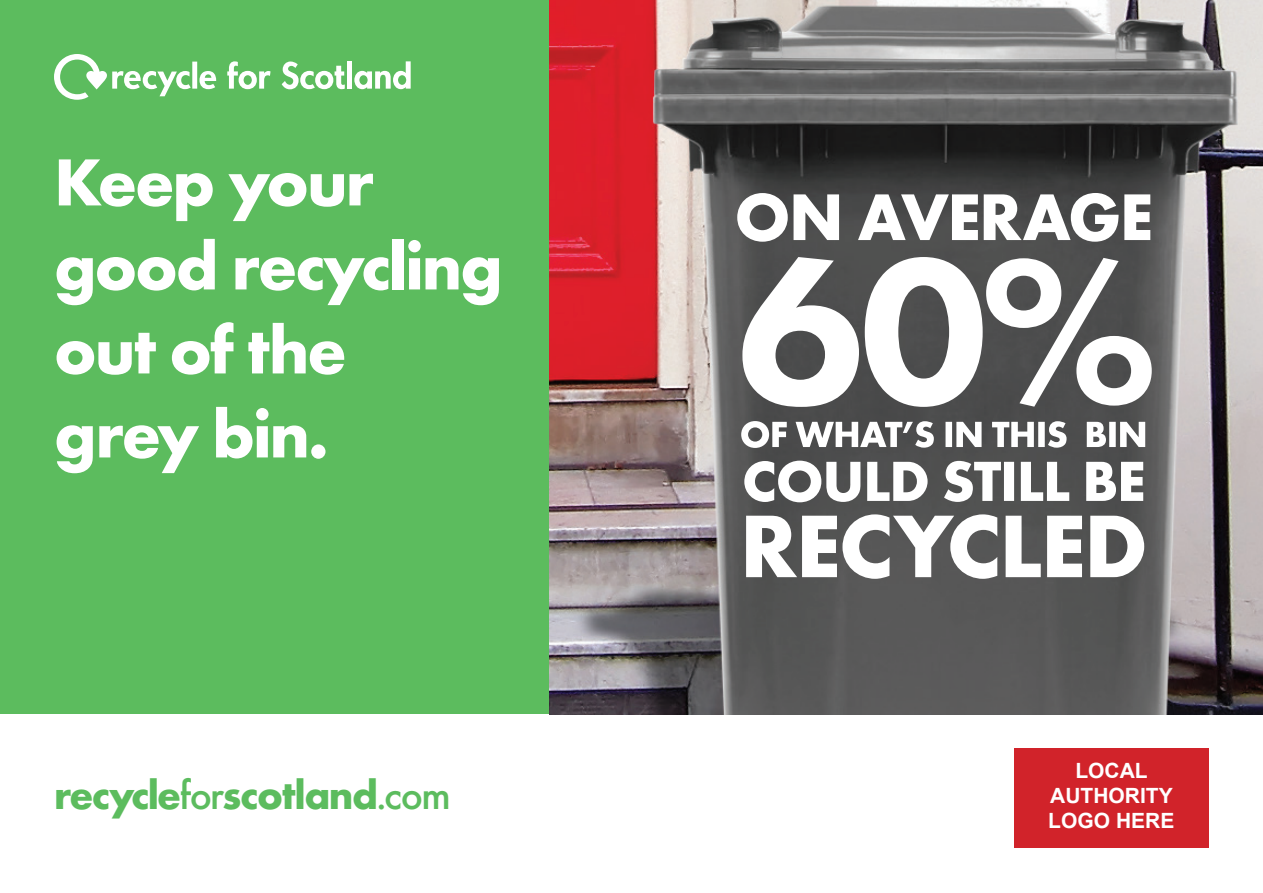
<style>
.page{position:relative;width:1263px;height:893px;background:#fff}
.page>*{position:absolute;margin:0;border:0;box-sizing:border-box;transform-origin:0 0}
.t1{font:800 215.1px "Futura PT";color:#fff}
.t2{font:700 69px/84px "Futura EF";letter-spacing:-.03em;color:#fff}
.t3{font:700 42px "Futura EF";letter-spacing:-.03em;color:#5cbc5e}
.t4{font:700 21px/25.2px "Arial";color:#fff;text-align:center}
.s1{font-weight:500}
</style>
<div class="page">
<div style="left:0;top:0;width:1263px;height:744px;background:#5cbc5e"></div>
<div style="left:0;top:714px;width:1263px;height:179px;background:#fff"></div>
<svg style="left:227px;top:61px;width:44px;height:28px"></svg>
<svg style="left:282px;top:62px;width:63px;height:27px"></svg>
<div style="left:347px;top:61px;width:5px;height:28px;background:#fff"></div>
<svg style="left:354px;top:61px;width:57px;height:28px"></svg>
<svg style="left:54px;top:54px;width:162px;height:46px"></svg>
<img style="left:549px;top:0;width:714px;height:714px">
<div style="left:1014px;top:748px;width:195px;height:100px;background:#d1232a"></div>
<svg style="left:746px;top:514px;width:398px;height:65px"></svg>
<svg style="left:744px;top:461px;width:399px;height:41px"></svg>
<svg style="left:741px;top:421px;width:404px;height:27px"></svg>
<svg style="left:737px;top:193px;width:413px;height:49px"></svg>
<p class="t2" style="left:54px;top:140px;width:450px">Keep your good recycling out of the</p>
<p class="t2" style="left:54px;top:392px;width:276px">grey bin.</p>
<p class="t3" style="left:54px;top:770px;width:398px">recycle<span class="s1">for</span>scotland<span class="s1">.com</span></p>
<p class="t1" style="left:736px;top:197px;width:423px">60%</p>
<p class="t4" style="left:1048px;top:758px;width:128px">LOCAL<br>AUTHORITY<br>LOGO HERE</p>
</div>
